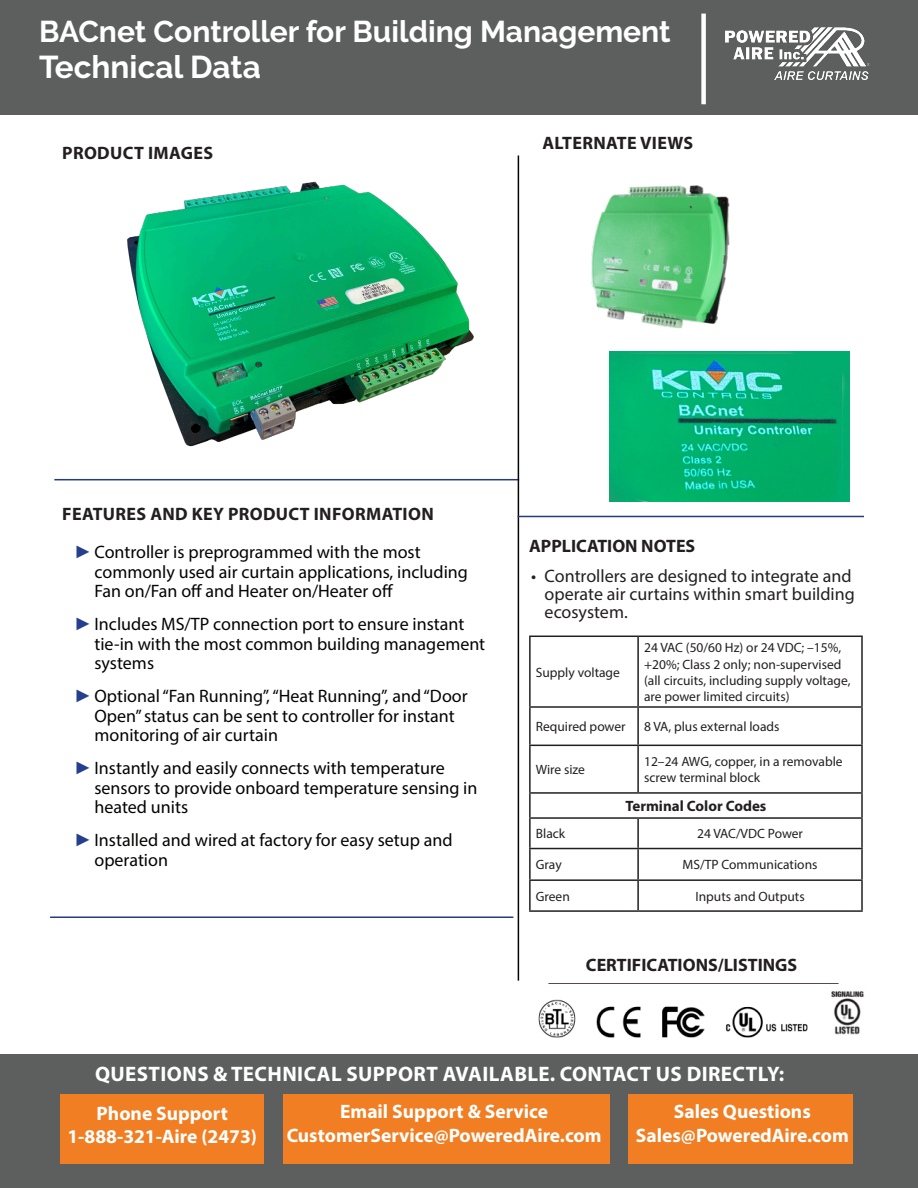
<style>
.page{position:relative;width:918px;height:1188px;background:#fff}
.page>*{position:absolute;margin:0;border:0;box-sizing:border-box;transform-origin:0 0}
.t1{font:700 31.5px "Raleway";color:#fff}
.t2{font:700 30px "Raleway";color:#fff}
.t3{font:700 21px "Myriad Pro";letter-spacing:.02em;color:#fff}
.t4{font:700 19.5px/23.4px "Myriad Pro";color:#fff;text-align:center}
.t5{font:18px/19.5px "Myriad Pro";color:#040503}
.t6{font:700 18px "Myriad Pro";letter-spacing:.015em;color:#231f20}
.t7{font:18px/18px "Myriad Pro";color:#231f20}
.t8{font:700 15px "Myriad Pro";color:#231f20}
.t9{font:13.5px/16.2px "Myriad Pro";color:#231f20}
.s1{font-family:"Arial";font-weight:900;color:#253f8e}
</style>
<div class="page">
<div style="left:0;top:0;width:918px;height:114px;background:#5d5f5e"></div>
<div style="left:0;top:1054px;width:918px;height:134px;background:#5d5f5e"></div>
<div style="left:61px;top:1094px;width:203px;height:70px;background:#f17e22"></div>
<div style="left:283px;top:1094px;width:326px;height:70px;background:#f17e22"></div>
<div style="left:629px;top:1094px;width:224px;height:70px;background:#f17e22"></div>
<div style="left:701px;top:14px;width:5px;height:90px;background:#fff"></div>
<img style="left:726px;top:27px;width:143px;height:53px">
<hr style="left:54px;top:479px;width:465px;height:1px;background:#253a7f">
<hr style="left:548px;top:983px;width:291px;height:2px;background:#220b0d">
<hr style="left:518px;top:156px;width:1px;height:825px;background:#040503">
<hr style="left:518px;top:516px;width:346px;height:1px;background:#253a7f">
<hr style="left:50px;top:916px;width:463px;height:2px;background:#253a7f">
<img style="left:127px;top:181px;width:347px;height:266px">
<img style="left:591px;top:185px;width:139px;height:144px">
<img style="left:609px;top:351px;width:240px;height:151px">
<img style="left:538px;top:991px;width:326px;height:47px">
<hr style="left:529px;top:636px;width:109px;height:1px;background:#231f20">
<hr style="left:529px;top:637px;width:2px;height:69px;background:#231f20">
<hr style="left:638px;top:636px;width:225px;height:1px;background:#231f20">
<hr style="left:637px;top:637px;width:2px;height:69px;background:#231f20">
<hr style="left:529px;top:706px;width:109px;height:2px;background:#231f20">
<hr style="left:529px;top:708px;width:2px;height:37px;background:#231f20">
<hr style="left:638px;top:706px;width:225px;height:2px;background:#231f20">
<hr style="left:637px;top:708px;width:2px;height:37px;background:#231f20">
<hr style="left:529px;top:745px;width:109px;height:1px;background:#231f20">
<hr style="left:529px;top:746px;width:2px;height:46px;background:#231f20">
<hr style="left:638px;top:745px;width:225px;height:1px;background:#231f20">
<hr style="left:637px;top:746px;width:2px;height:46px;background:#231f20">
<hr style="left:529px;top:792px;width:109px;height:2px;background:#231f20">
<hr style="left:529px;top:794px;width:2px;height:23px;background:#231f20">
<hr style="left:638px;top:792px;width:225px;height:2px;background:#231f20">
<hr style="left:529px;top:817px;width:109px;height:2px;background:#231f20">
<hr style="left:529px;top:819px;width:2px;height:29px;background:#231f20">
<hr style="left:638px;top:817px;width:225px;height:2px;background:#231f20">
<hr style="left:637px;top:819px;width:2px;height:29px;background:#231f20">
<hr style="left:529px;top:848px;width:109px;height:1px;background:#231f20">
<hr style="left:529px;top:849px;width:2px;height:30px;background:#231f20">
<hr style="left:638px;top:848px;width:225px;height:1px;background:#231f20">
<hr style="left:637px;top:849px;width:2px;height:30px;background:#231f20">
<hr style="left:529px;top:879px;width:109px;height:2px;background:#231f20">
<hr style="left:529px;top:881px;width:2px;height:29px;background:#231f20">
<hr style="left:638px;top:879px;width:225px;height:2px;background:#231f20">
<hr style="left:637px;top:881px;width:2px;height:29px;background:#231f20">
<hr style="left:529px;top:910px;width:109px;height:2px;background:#231f20">
<hr style="left:638px;top:910px;width:225px;height:2px;background:#231f20">
<hr style="left:861px;top:637px;width:2px;height:69px;background:#231f20">
<hr style="left:861px;top:708px;width:2px;height:37px;background:#231f20">
<hr style="left:861px;top:746px;width:2px;height:46px;background:#231f20">
<hr style="left:861px;top:794px;width:2px;height:23px;background:#231f20">
<hr style="left:861px;top:819px;width:2px;height:29px;background:#231f20">
<hr style="left:861px;top:849px;width:2px;height:30px;background:#231f20">
<hr style="left:861px;top:881px;width:2px;height:29px;background:#231f20">
<h2 class="t2" style="left:39px;top:14px;width:633px">BACnet Controller for Building Management</h2>
<h1 class="t1" style="left:39px;top:49px;width:223px">Technical Data</h1>
<p class="t6" style="left:62px;top:141px;width:152px">PRODUCT IMAGES</p>
<p class="t6" style="left:542px;top:132px;width:153px">ALTERNATE VIEWS</p>
<p class="t6" style="left:62px;top:502px;width:373px">FEATURES AND KEY PRODUCT INFORMATION</p>
<p class="t5" style="left:94px;top:542px;width:375px;text-indent:-20px"><span class="s1">►</span>Controller is preprogrammed with the most commonly used air curtain applications, including<br>Fan on/Fan off and Heater on/Heater off</p>
<p class="t5" style="left:94px;top:614px;width:392px;text-indent:-20px"><span class="s1">►</span>Includes MS/TP connection port to ensure instant tie-in with the most common building management systems</p>
<p class="t5" style="left:94px;top:686px;width:375px;text-indent:-20px"><span class="s1">►</span>Optional “Fan Running”, “Heat Running”, and “Door<br>Open” status can be sent to controller for instant monitoring of air curtain</p>
<p class="t5" style="left:94px;top:758px;width:384px;text-indent:-20px"><span class="s1">►</span>Instantly and easily connects with temperature sensors to provide onboard temperature sensing in heated units</p>
<p class="t5" style="left:94px;top:830px;width:360px;text-indent:-20px"><span class="s1">►</span>Installed and wired at factory for easy setup and operation</p>
<p class="t6" style="left:529px;top:535px;width:168px">APPLICATION NOTES</p>
<p class="t7" style="left:545px;top:566px;width:312px;text-indent:-14px">• Controllers are designed to integrate and operate air curtains within smart building ecosystem.</p>
<p class="t9" style="left:536px;top:664px;width:86px">Supply voltage</p>
<p class="t9" style="left:644px;top:640px;width:208px">24 VAC (50/60 Hz) or 24 VDC; –15%, +20%; Class 2 only; non-supervised (all circuits, including supply voltage, are power limited circuits)</p>
<p class="t9" style="left:536px;top:718px;width:91px">Required power</p>
<p class="t9" style="left:644px;top:718px;width:137px">8 VA, plus external loads</p>
<p class="t9" style="left:536px;top:761px;width:51px">Wire size</p>
<p class="t9" style="left:644px;top:753px;width:200px">12–24 AWG, copper, in a removable screw terminal block</p>
<p class="t8" style="left:625px;top:796px;width:143px">Terminal Color Codes</p>
<p class="t9" style="left:536px;top:826px;width:31px">Black</p>
<p class="t9" style="left:697px;top:826px;width:107px">24 VAC/VDC Power</p>
<p class="t9" style="left:536px;top:857px;width:27px">Gray</p>
<p class="t9" style="left:683px;top:857px;width:136px">MS/TP Communications</p>
<p class="t9" style="left:536px;top:888px;width:36px">Green</p>
<p class="t9" style="left:695px;top:888px;width:111px">Inputs and Outputs</p>
<p class="t6" style="left:586px;top:953px;width:213px">CERTIFICATIONS/LISTINGS</p>
<p class="t3" style="left:95px;top:1060px;width:691px">QUESTIONS &amp; TECHNICAL SUPPORT AVAILABLE. CONTACT US DIRECTLY:</p>
<p class="t4" style="left:67px;top:1101px;width:191px">Phone Support<br>1-888-321-Aire (2473)</p>
<p class="t4" style="left:287px;top:1099px;width:316px">Email Support &amp; Service<br>CustomerService@PoweredAire.com</p>
<p class="t4" style="left:636px;top:1099px;width:214px">Sales Questions<br>Sales@PoweredAire.com</p>
</div>
